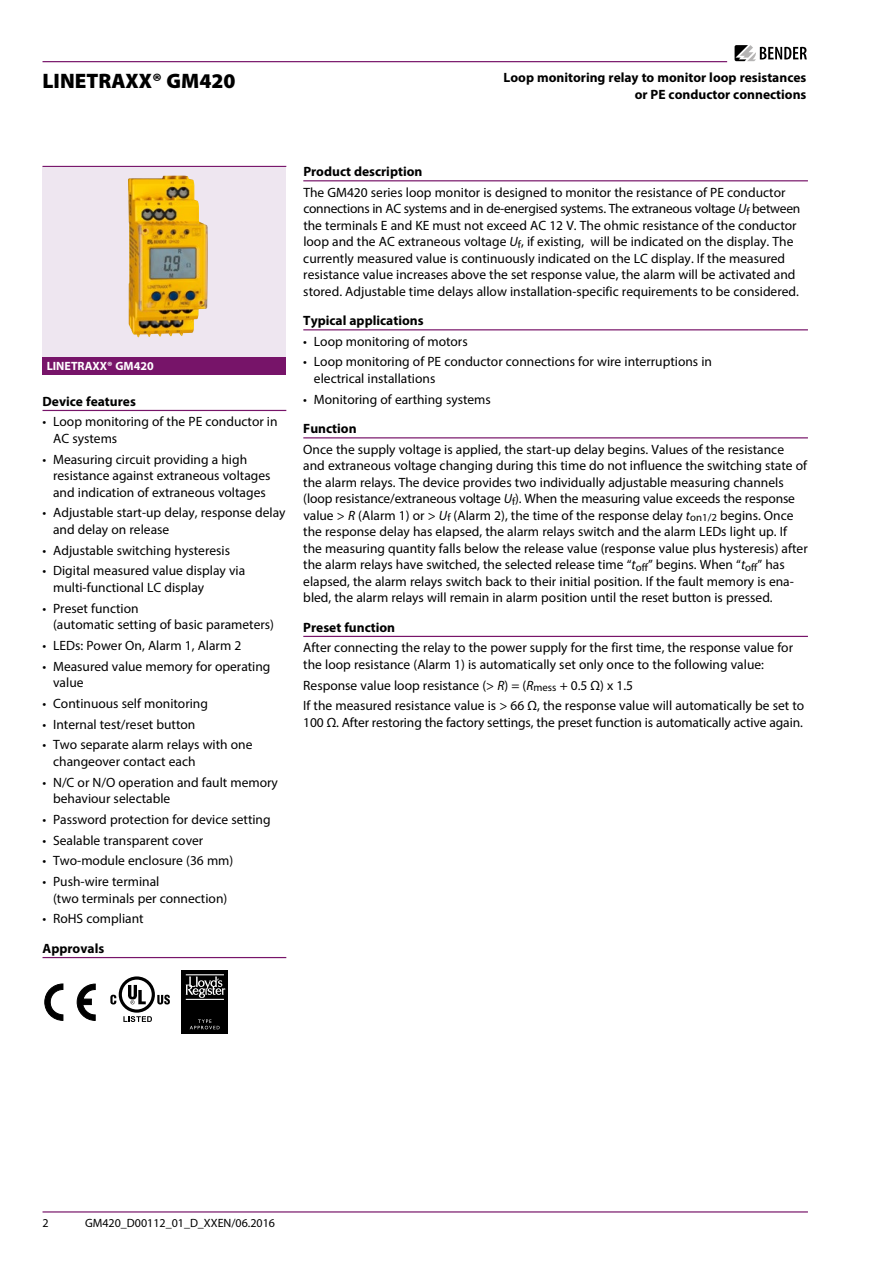
<style>
.page{position:relative;width:893px;height:1263px;background:#fff}
.page>*{position:absolute;margin:0;border:0;box-sizing:border-box;transform-origin:0 0}
.t1{font:900 21px "Myriad Pro";color:#000}
.t2{font:13.5px/16.5px "Myriad Pro";color:#000}
.t3{font:700 13.5px/16.5px "Myriad Pro";color:#000;text-align:right}
.t4{font:12px "Myriad Pro";color:#000}
.t5{font:700 12px "Myriad Pro";color:#fff}
.s1{font-style:italic}
</style>
<div class="page">
<hr style="left:43px;top:1211px;width:765px;height:1px;background:#771469">
<hr style="left:43px;top:61px;width:684px;height:1px;background:#771469">
<svg style="left:735px;top:45px;width:72px;height:16px"></svg>
<div style="left:43px;top:166px;width:243px;height:191px;background:#eee6f0"></div>
<img style="left:128px;top:176px;width:80px;height:161px">
<hr style="left:43px;top:166px;width:243px;height:1px;background:#771469">
<div style="left:43px;top:357px;width:243px;height:17px;background:#771469"></div>
<hr style="left:43px;top:410px;width:243px;height:1px;background:#771469">
<hr style="left:43px;top:957px;width:243px;height:1px;background:#771469">
<svg style="left:45px;top:983px;width:18px;height:38px"></svg>
<svg style="left:77px;top:983px;width:19px;height:38px"></svg>
<div style="left:119px;top:976px;width:36px;height:37px;border:3px solid #000;border-radius:50%"></div>
<svg style="left:157px;top:994px;width:13px;height:11px"></svg>
<svg style="left:110px;top:994px;width:6px;height:10px"></svg>
<svg style="left:128px;top:985px;width:18px;height:19px"></svg>
<svg style="left:123px;top:1016px;width:29px;height:6px"></svg>
<div style="left:181px;top:970px;width:46px;height:64px;background:#000"></div>
<hr style="left:186px;top:999px;width:38px;height:1px;background:#fff">
<hr style="left:186px;top:974px;width:38px;height:1px;background:#fff">
<svg style="left:186px;top:977px;width:39px;height:21px"></svg>
<svg style="left:190px;top:1019px;width:30px;height:10px"></svg>
<hr style="left:303px;top:180px;width:505px;height:1px;background:#771469">
<hr style="left:303px;top:329px;width:505px;height:1px;background:#771469">
<hr style="left:303px;top:437px;width:505px;height:1px;background:#771469">
<hr style="left:303px;top:636px;width:505px;height:1px;background:#771469">
<h1 class="t1" style="left:43px;top:69px;width:194px">LINETRAXX® GM420</h1>
<p class="t3" style="left:504px;top:69px;width:304px">Loop monitoring relay to monitor loop resistances or PE conductor connections</p>
<p class="t5" style="left:47px;top:358px;width:109px">LINETRAXX® GM420</p>
<p class="t3" style="left:43px;top:392px;width:95px">Device features</p>
<p class="t2" style="left:53px;top:413px;width:226px;text-indent:-11px">• Loop monitoring of the PE conductor in<br>AC systems</p>
<p class="t2" style="left:53px;top:451px;width:219px;text-indent:-11px">• Measuring circuit providing a high resistance against extraneous voltages and indication of extraneous voltages</p>
<p class="t2" style="left:53px;top:504px;width:234px;text-indent:-11px">• Adjustable start-up delay, response delay and delay on release</p>
<p class="t2" style="left:43px;top:542px;width:189px">• Adjustable switching hysteresis</p>
<p class="t2" style="left:53px;top:562px;width:194px;text-indent:-11px">• Digital measured value display via multi-functional LC display</p>
<p class="t2" style="left:53px;top:600px;width:222px;text-indent:-11px">• Preset function<br>(automatic setting of basic parameters)</p>
<p class="t2" style="left:43px;top:637px;width:200px">• LEDs: Power On, Alarm 1, Alarm 2</p>
<p class="t2" style="left:53px;top:658px;width:219px;text-indent:-11px">• Measured value memory for operating value</p>
<p class="t2" style="left:43px;top:695px;width:167px">• Continuous self monitoring</p>
<p class="t2" style="left:43px;top:716px;width:154px">• Internal test/reset button</p>
<p class="t2" style="left:53px;top:736px;width:201px;text-indent:-11px">• Two separate alarm relays with one changeover contact each</p>
<p class="t2" style="left:53px;top:774px;width:226px;text-indent:-11px">• N/C or N/O operation and fault memory behaviour selectable</p>
<p class="t2" style="left:43px;top:811px;width:230px">• Password protection for device setting</p>
<p class="t2" style="left:43px;top:832px;width:162px">• Sealable transparent cover</p>
<p class="t2" style="left:43px;top:852px;width:192px">• Two-module enclosure (36 mm)</p>
<p class="t2" style="left:53px;top:873px;width:176px;text-indent:-11px">• Push-wire terminal<br>(two terminals per connection)</p>
<p class="t2" style="left:43px;top:910px;width:103px">• RoHS compliant</p>
<p class="t3" style="left:43px;top:939px;width:63px">Approvals</p>
<p class="t3" style="left:303px;top:163px;width:121px">Product description</p>
<p class="t2" style="left:303px;top:184px;width:499px">The GM420 series loop monitor is designed to monitor the resistance of PE conductor connections in AC systems and in de-energised systems. The extraneous voltage <span class="s1">U</span><sub>f</sub> between the terminals E and KE must not exceed AC 12 V. The ohmic resistance of the conductor loop and the AC extraneous voltage <span class="s1">U</span><sub>f</sub>, if existing, will be indicated on the display. The currently measured value is continuously indicated on the LC display. If the measured resistance value increases above the set response value, the alarm will be activated and stored. Adjustable time delays allow installation-specific requirements to be considered.</p>
<p class="t3" style="left:303px;top:312px;width:122px">Typical applications</p>
<p class="t2" style="left:303px;top:333px;width:166px">• Loop monitoring of motors</p>
<p class="t2" style="left:314px;top:353px;width:400px;text-indent:-11px">• Loop monitoring of PE conductor connections for wire interruptions in electrical installations</p>
<p class="t2" style="left:303px;top:391px;width:189px">• Monitoring of earthing systems</p>
<p class="t3" style="left:303px;top:420px;width:55px">Function</p>
<p class="t2" style="left:303px;top:441px;width:506px">Once the supply voltage is applied, the start-up delay begins. Values of the resistance and extraneous voltage changing during this time do not influence the switching state of the alarm relays. The device provides two individually adjustable measuring channels (loop resistance/extraneous voltage <span class="s1">U</span><sub>f</sub>). When the measuring value exceeds the response value &gt; <span class="s1">R</span> (Alarm 1) or &gt; <span class="s1">U</span><sub>f</sub> (Alarm 2), the time of the response delay <span class="s1">t</span><sub>on1/2</sub> begins. Once the response delay has elapsed, the alarm relays switch and the alarm LEDs light up. If the measuring quantity falls below the release value (response value plus hysteresis) after the alarm relays have switched, the selected release time “<span class="s1">t</span><sub>off</sub>” begins. When “<span class="s1">t</span><sub>off</sub>” has elapsed, the alarm relays switch back to their initial position. If the fault memory is ena&shy;bled, the alarm relays will remain in alarm position until the reset button is pressed.</p>
<p class="t3" style="left:303px;top:618px;width:93px">Preset function</p>
<p class="t2" style="left:303px;top:639px;width:491px">After connecting the relay to the power supply for the first time, the response value for the loop resistance (Alarm 1) is automatically set only once to the following value:</p>
<p class="t2" style="left:303px;top:674px;width:502px;line-height:20.7px">Response value loop resistance (&gt; <span class="s1">R</span>) = (<span class="s1">R</span><sub>mess</sub> + 0.5 Ω) x 1.5<br>If the measured resistance value is &gt; 66 Ω, the response value will automatically be set to</p>
<p class="t2" style="left:303px;top:714px;width:501px">100 Ω. After restoring the factory settings, the preset function is automatically active again.</p>
<p class="t4" style="left:43px;top:1216px;width:8px">2</p>
<p class="t4" style="left:85px;top:1216px;width:191px">GM420_D00112_01_D_XXEN/06.2016</p>
</div>
